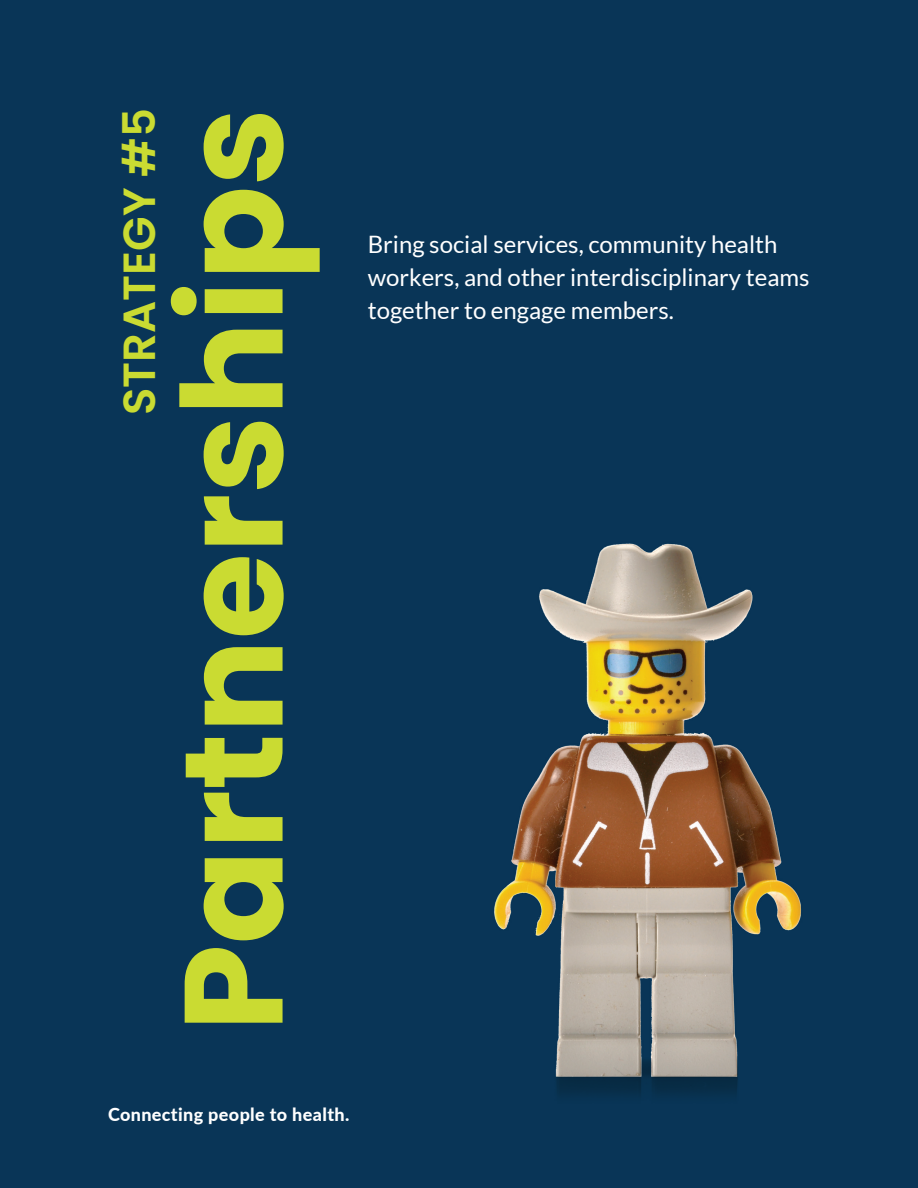
<style>
.page{position:relative;width:918px;height:1188px;background:#093557}
.page>*{position:absolute;margin:0;border:0;box-sizing:border-box;transform-origin:0 0}
.t1{font:700 139.5px "Poppins";color:#cadb32}
.t2{font:600 45px "Poppins";color:#cadb32}
.t3{font:24px/33px "Lato";color:#fff}
.t4{font:800 18px "Lato";letter-spacing:.02em;color:#fff}
</style>
<div class="page">
<hr style="left:917px;top:493px;width:1px;height:427px;background:#fff">
<img style="left:494px;top:543px;width:307px;height:552px">
<h2 class="t2" style="left:113px;top:415px;width:309px;rotate:-90deg">STRATEGY #5</h2>
<h1 class="t1" style="left:153px;top:1031px;width:925px;rotate:-90deg">Partnerships</h1>
<p class="t3" style="left:368px;top:228px;width:443px">Bring social services, community health workers, and other interdisciplinary teams together to engage members.</p>
<p class="t4" style="left:108px;top:1102px;width:243px">Connecting people to health.</p>
</div>
